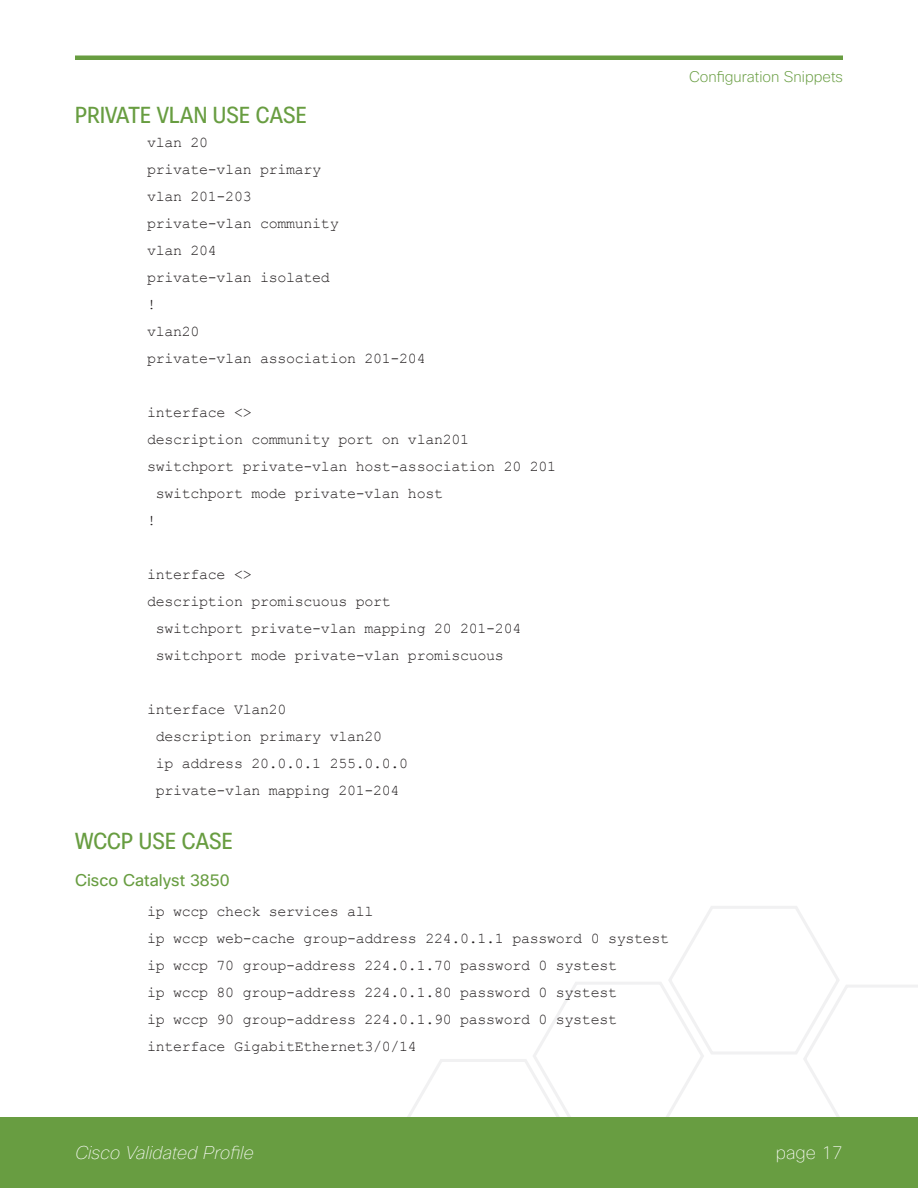
<style>
.page{position:relative;width:918px;height:1188px;background:#fff}
.page>*{position:absolute;margin:0;border:0;box-sizing:border-box;transform-origin:0 0}
.t1{font:condensed 22.5px "Cisco Sans";letter-spacing:.01em;color:#689d41}
.t2{font:italic 100 18px "Cisco Sans";color:#fff}
.t3{font:100 18px "Cisco Sans";color:#fff}
.t4{font:16.5px "Cisco Sans";color:#689d41}
.t5{font:15px/27px "Courier New";letter-spacing:-.02em;color:#231f20}
.t6{font:200 15px "Cisco Sans";color:#689d41}
</style>
<div class="page">
<svg style="left:396px;top:906px;width:522px;height:212px"></svg>
<div style="left:0;top:1118px;width:918px;height:70px;background:#689d41"></div>
<hr style="left:75px;top:56px;width:768px;height:4px;background:#689d41">
<h1 class="t1" style="left:75px;top:100px;width:233px">PRIVATE VLAN USE CASE</h1>
<p class="t5" style="left:147px;top:128px;width:280px">vlan 20<br>private-vlan primary<br>vlan 201-203<br>private-vlan community<br>vlan 204<br>private-vlan isolated<br>!<br>vlan20<br>private-vlan association 201-204</p>
<p class="t5" style="left:147px;top:398px;width:106px">interface &lt;&gt;</p>
<p class="t5" style="left:147px;top:425px;width:324px">description community port on vlan201</p>
<p class="t5" style="left:147px;top:452px;width:411px">switchport private-vlan host-association 20 201</p>
<p class="t5" style="left:156px;top:479px;width:289px">switchport mode private-vlan host</p>
<p class="t5" style="left:147px;top:506px;width:10px">!</p>
<p class="t5" style="left:147px;top:560px;width:106px">interface &lt;&gt;</p>
<p class="t5" style="left:147px;top:587px;width:245px">description promiscuous port</p>
<p class="t5" style="left:156px;top:614px;width:367px">switchport private-vlan mapping 20 201-204</p>
<p class="t5" style="left:156px;top:641px;width:350px">switchport mode private-vlan promiscuous</p>
<p class="t5" style="left:156px;top:695px;width:254px;text-indent:-9px">interface Vlan20<br>description primary vlan20<br>ip address 20.0.0.1 255.0.0.0 private-vlan mapping 201-204</p>
<h1 class="t1" style="left:75px;top:826px;width:159px">WCCP USE CASE</h1>
<p class="t4" style="left:75px;top:870px;width:156px">Cisco Catalyst 3850</p>
<p class="t5" style="left:147px;top:898px;width:524px">ip wccp check services all<br>ip wccp web-cache group-address 224.0.1.1 password 0 systest ip wccp 70 group-address 224.0.1.70 password 0 systest<br>ip wccp 80 group-address 224.0.1.80 password 0 systest<br>ip wccp 90 group-address 224.0.1.90 password 0 systest interface GigabitEthernet3/0/14</p>
<p class="t6" style="left:689px;top:68px;width:155px">Configuration Snippets</p>
<p class="t2" style="left:75px;top:1141px;width:180px">Cisco Validated Profile</p>
<p class="t3" style="left:776px;top:1141px;width:69px">page 17</p>
</div>
